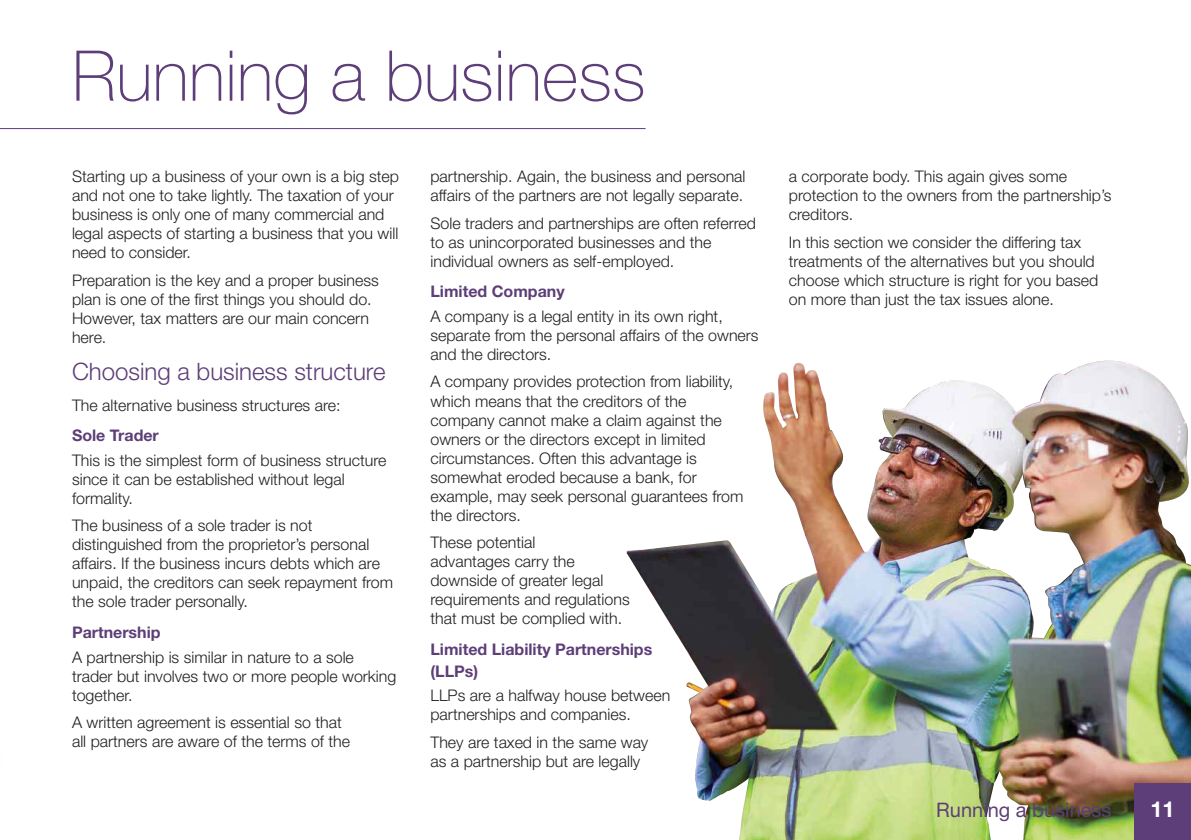
<style>
.page{position:relative;width:1191px;height:840px;background:#fff}
.page>*{position:absolute;margin:0;border:0;box-sizing:border-box;transform-origin:0 0}
.t1{font:100 70px "Helvetica Neue";color:#5d3e78}
.t2{font:300 24px "Helvetica Neue";color:#5d3e78}
.t3{font:700 22px "Helvetica Neue";color:#fff}
.t4{font:20px "Helvetica Neue";color:#5d3e78}
.t5{font:300 16px/19px "Helvetica Neue";color:#231f20}
.t6{font:700 16px/22px "Helvetica Neue";color:#5d3e78}
</style>
<div class="page">
<img style="left:627px;top:360px;width:564px;height:479px">
<hr style="left:0;top:128px;width:645px;height:1px;background:#5d3e78">
<div style="left:1134px;top:782px;width:57px;height:57px;background:#5d3e78"></div>
<h1 class="t1" style="left:72px;top:51px;width:575px">Running a business</h1>
<p class="t5" style="left:72px;top:169px;width:328px">Starting up a business of your own is a big step and not one to take lightly. The taxation of your business is only one of many commercial and legal aspects of starting a business that you will need to consider.</p>
<p class="t5" style="left:72px;top:272px;width:308px">Preparation is the key and a proper business plan is one of the first things you should do.<br>However, tax matters are our main concern here.</p>
<h2 class="t2" style="left:72px;top:363px;width:315px">Choosing a business structure</h2>
<p class="t5" style="left:72px;top:397px;width:270px">The alternative business structures are:</p>
<p class="t6" style="left:72px;top:426px;width:88px">Sole Trader</p>
<p class="t5" style="left:72px;top:452px;width:316px">This is the simplest form of business structure since it can be established without legal formality.</p>
<p class="t5" style="left:72px;top:518px;width:322px">The business of a sole trader is not distinguished from the proprietor’s personal affairs. If the business incurs debts which are unpaid, the creditors can seek repayment from the sole trader personally.</p>
<p class="t6" style="left:72px;top:623px;width:90px">Partnership</p>
<p class="t5" style="left:72px;top:649px;width:326px">A partnership is similar in nature to a sole trader but involves two or more people working together.</p>
<p class="t5" style="left:72px;top:714px;width:280px">A written agreement is essential so that all partners are aware of the terms of the</p>
<p class="t5" style="left:430px;top:169px;width:317px">partnership. Again, the business and personal affairs of the partners are not legally separate.</p>
<p class="t5" style="left:430px;top:215px;width:327px">Sole traders and partnerships are often referred to as unincorporated businesses and the individual owners as self-employed.</p>
<p class="t6" style="left:430px;top:282px;width:136px">Limited Company</p>
<p class="t5" style="left:430px;top:308px;width:330px">A company is a legal entity in its own right, separate from the personal affairs of the owners and the directors.</p>
<p class="t5" style="left:430px;top:374px;width:314px">A company provides protection from liability, which means that the creditors of the company cannot make a claim against the owners or the directors except in limited circumstances. Often this advantage is somewhat eroded because a bank, for example, may seek personal guarantees from the directors.</p>
<p class="t5" style="left:430px;top:534px;width:201px">These potential<br>advantages carry the downside of greater legal requirements and regulations that must be complied with.</p>
<p class="t6" style="left:430px;top:639px;width:223px">Limited Liability Partnerships (LLPs)</p>
<p class="t5" style="left:430px;top:688px;width:241px">LLPs are a halfway house between partnerships and companies.</p>
<p class="t5" style="left:430px;top:734px;width:219px">They are taxed in the same way as a partnership but are legally</p>
<p class="t5" style="left:789px;top:169px;width:324px">a corporate body. This again gives some protection to the owners from the partnership’s creditors.</p>
<p class="t5" style="left:789px;top:234px;width:311px">In this section we consider the differing tax treatments of the alternatives but you should choose which structure is right for you based on more than just the tax issues alone.</p>
<p class="t4" style="left:936px;top:802px;width:177px">Running a business</p>
<h3 class="t3" style="left:1150px;top:801px;width:26px">11</h3>
</div>
